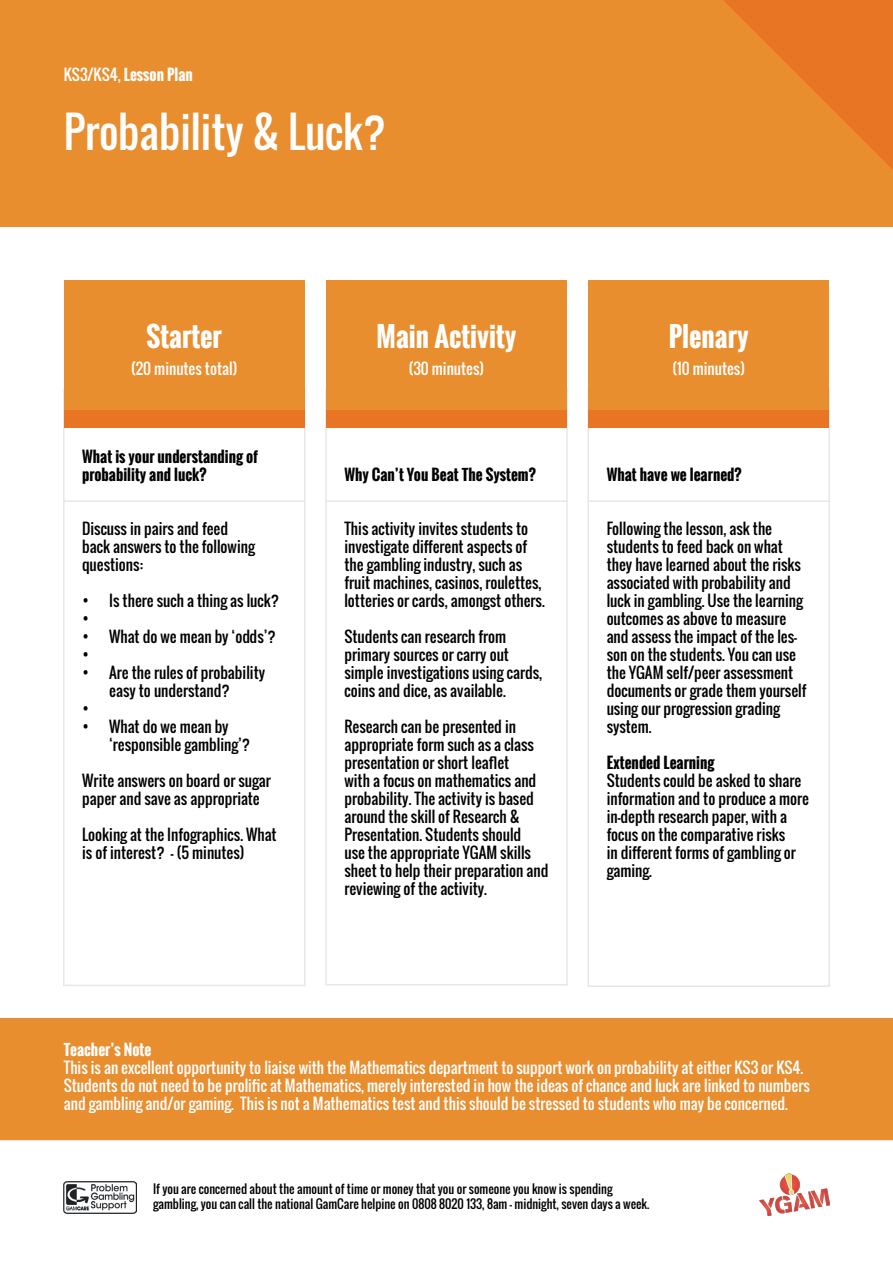
<style>
.page{position:relative;width:893px;height:1263px;background:#fff}
.page>*{position:absolute;margin:0;border:0;box-sizing:border-box;transform-origin:0 0}
.t1{font:42px "Oswald";color:#fff}
.t2{font:700 27px "Oswald";color:#fff}
.t3{font:15px/18px "Oswald";color:#000}
.t4{font:15px/18px "Oswald";color:#fff}
.t5{font:700 15px/18px "Oswald";color:#000}
.t6{font:700 15px "Oswald";color:#fff}
.t7{font:12px/14.4px "Oswald";color:#000}
.s1{font-weight:400}
</style>
<div class="page">
<hr style="left:0;top:1140px;width:893px;height:1px;background:#e6e7e8">
<img style="left:64px;top:1182px;width:73px;height:31px">
<img style="left:759px;top:1173px;width:70px;height:43px">
<div style="left:0;top:1018px;width:893px;height:122px;background:#e98e2e"></div>
<div style="left:0;top:0;width:893px;height:227px;background:#e98e2e"></div>
<div style="left:63px;top:389px;width:242px;height:597px;border:2px solid #e6e7e8"></div>
<div style="left:325px;top:389px;width:243px;height:596px;border:2px solid #e6e7e8"></div>
<div style="left:587px;top:389px;width:243px;height:598px;border:2px solid #e6e7e8"></div>
<svg style="left:723px;top:0;width:170px;height:170px"></svg>
<div style="left:64px;top:280px;width:241px;height:131px;background:#e98e2e"></div>
<div style="left:326px;top:280px;width:241px;height:148px;background:#e98e2e"></div>
<div style="left:588px;top:280px;width:241px;height:148px;background:#e98e2e"></div>
<div style="left:64px;top:411px;width:241px;height:17px;background:#e87524"></div>
<div style="left:326px;top:411px;width:241px;height:17px;background:#e87524"></div>
<div style="left:588px;top:411px;width:241px;height:17px;background:#e87524"></div>
<hr style="left:63px;top:500px;width:241px;height:2px;background:#e6e7e8">
<hr style="left:327px;top:500px;width:241px;height:2px;background:#e6e7e8">
<hr style="left:589px;top:500px;width:241px;height:2px;background:#e6e7e8">
<p class="t6" style="left:64px;top:64px;width:131px"><span class="s1">KS3/KS4,</span> Lesson Plan</p>
<h1 class="t1" style="left:64px;top:100px;width:324px">Probability &amp; Luck?</h1>
<h2 class="t2" style="left:146px;top:316px;width:77px">Starter</h2>
<p class="t4" style="left:131px;top:360px;width:108px">(20 minutes total)</p>
<p class="t5" style="left:82px;top:448px;width:177px">What is your understanding of probability and luck?</p>
<p class="t3" style="left:82px;top:520px;width:174px">Discuss in pairs and feed back answers to the following questions:</p>
<p class="t3" style="left:82px;top:592px;width:199px">• Is there such a thing as luck? •</p>
<p class="t3" style="left:82px;top:628px;width:195px">• What do we mean by ‘odds’? •</p>
<p class="t3" style="left:82px;top:664px;width:184px">• Are the rules of probability</p>
<p class="t3" style="left:109px;top:682px;width:122px">easy to understand?</p>
<p class="t3" style="left:82px;top:700px;width:9px">•</p>
<p class="t3" style="left:109px;top:718px;width:143px;text-indent:-27px">• What do we mean by ‘responsible gambling’?</p>
<p class="t3" style="left:82px;top:772px;width:190px">Write answers on board or sugar paper and save as appropriate</p>
<p class="t3" style="left:82px;top:826px;width:196px">Looking at the Infographics. What is of interest? – (5 minutes)</p>
<h2 class="t2" style="left:377px;top:316px;width:141px">Main Activity</h2>
<p class="t4" style="left:409px;top:360px;width:77px">(30 minutes)</p>
<p class="t5" style="left:344px;top:466px;width:193px">Why Can’t You Beat The System?</p>
<p class="t3" style="left:344px;top:520px;width:202px">This activity invites students to investigate different aspects of the gambling industry, such as fruit machines, casinos, roulettes, lotteries or cards, amongst others.</p>
<p class="t3" style="left:344px;top:628px;width:199px">Students can research from primary sources or carry out simple investigations using cards, coins and dice, as available.</p>
<p class="t3" style="left:344px;top:718px;width:206px">Research can be presented in appropriate form such as a class presentation or short leaflet<br>with a focus on mathematics and probability. The activity is based around the skill of Research &amp;<br>Presentation. Students should<br>use the appropriate YGAM skills sheet to help their preparation and reviewing of the activity.</p>
<h2 class="t2" style="left:669px;top:316px;width:81px">Plenary</h2>
<p class="t4" style="left:672px;top:360px;width:74px">(10 minutes)</p>
<p class="t5" style="left:607px;top:466px;width:137px">What have we learned?</p>
<p class="t3" style="left:607px;top:520px;width:201px">Following the lesson, ask the students to feed back on what they have learned about the risks associated with probability and luck in gambling. Use the learning outcomes as above to measure and assess the impact of the les&shy;son on the students. You can use the YGAM self/peer assessment documents or grade them yourself using our progression grading system.</p>
<p class="t5" style="left:607px;top:754px;width:109px">Extended Learning</p>
<p class="t3" style="left:607px;top:772px;width:204px">Students could be asked to share information and to produce a more in-depth research paper, with a focus on the comparative risks<br>in different forms of gambling or gaming.</p>
<p class="t6" style="left:64px;top:1038px;width:89px">Teacher’s Note</p>
<p class="t4" style="left:64px;top:1058px;width:747px">This is an excellent opportunity to liaise with the Mathematics department to support work on probability at either KS3 or KS4.<br>Students do not need to be prolific at Mathematics, merely interested in how the ideas of chance and luck are linked to numbers and gambling and/or gaming. This is not a Mathematics test and this should be stressed to students who may be concerned.</p>
<p class="t7" style="left:153px;top:1182px;width:498px">If you are concerned about the amount of time or money that you or someone you know is spending gambling, you can call the national GamCare helpine on 0808 8020 133, 8am - midnight, seven days a week.</p>
</div>
